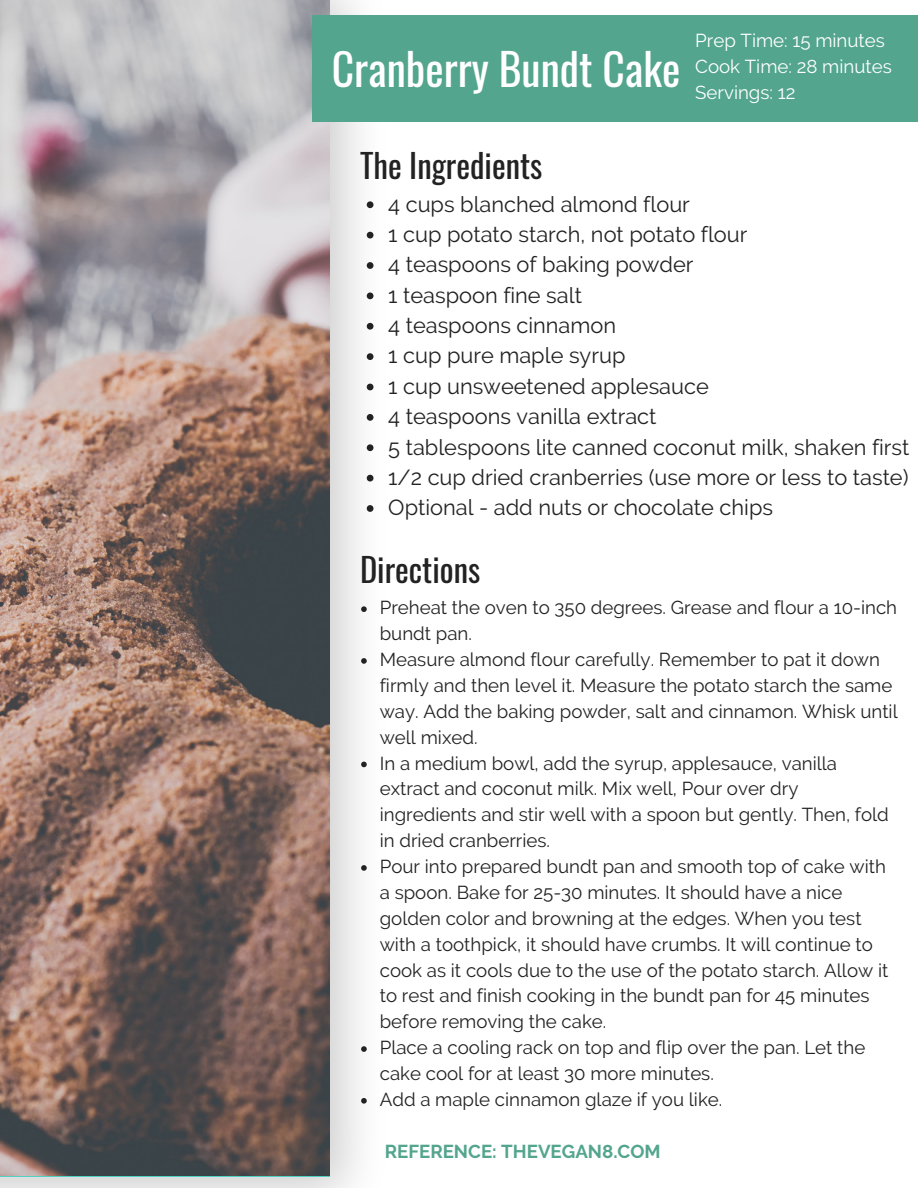
<style>
.page{position:relative;width:918px;height:1188px;background:#fff}
.page>*{position:absolute;margin:0;border:0;box-sizing:border-box;transform-origin:0 0}
.t1{font:43.65px "Oswald";color:#fff}
.t2{font:32.7px "Oswald";color:#222}
.t3{font:21.75px/30.3px "Raleway";color:#222}
.t4{font:18.75px/25.8px "Raleway";color:#222}
.t5{font:18.75px/25.8px "Raleway";color:#fff}
.t6{font:700 18.75px "Raleway";color:#53a58e}
</style>
<div class="page">
<img style="left:0;top:0;width:330px;height:1176px">
<div style="left:312px;top:15px;width:606px;height:107px;background:#53a58e"></div>
<svg style="left:367px;top:201px;width:7px;height:7px"></svg>
<svg style="left:367px;top:232px;width:7px;height:6px"></svg>
<svg style="left:367px;top:262px;width:7px;height:7px"></svg>
<svg style="left:367px;top:292px;width:7px;height:7px"></svg>
<svg style="left:367px;top:323px;width:7px;height:7px"></svg>
<svg style="left:367px;top:353px;width:7px;height:7px"></svg>
<svg style="left:367px;top:384px;width:7px;height:6px"></svg>
<svg style="left:367px;top:414px;width:7px;height:7px"></svg>
<svg style="left:367px;top:444px;width:7px;height:7px"></svg>
<svg style="left:367px;top:475px;width:7px;height:7px"></svg>
<svg style="left:367px;top:505px;width:7px;height:7px"></svg>
<svg style="left:361px;top:606px;width:6px;height:6px"></svg>
<svg style="left:361px;top:658px;width:6px;height:6px"></svg>
<svg style="left:361px;top:762px;width:6px;height:5px"></svg>
<svg style="left:361px;top:865px;width:6px;height:6px"></svg>
<svg style="left:361px;top:1046px;width:6px;height:6px"></svg>
<svg style="left:361px;top:1098px;width:6px;height:6px"></svg>
<h1 class="t1" style="left:332px;top:35px;width:350px">Cranberry Bundt Cake</h1>
<p class="t5" style="left:695px;top:28px;width:198px">Prep Time: 15 minutes<br>Cook Time: 28 minutes<br>Servings: 12</p>
<h2 class="t2" style="left:360px;top:140px;width:184px">The Ingredients</h2>
<p class="t3" style="left:388px;top:189px;width:523px">4 cups blanched almond flour<br>1 cup potato starch, not potato flour<br>4 teaspoons of baking powder<br>1 teaspoon fine salt<br>4 teaspoons cinnamon<br>1 cup pure maple syrup<br>1 cup unsweetened applesauce<br>4 teaspoons vanilla extract<br>5 tablespoons lite canned coconut milk, shaken first<br>1/2 cup dried cranberries (use more or less to taste)<br>Optional - add nuts or chocolate chips</p>
<h2 class="t2" style="left:360px;top:544px;width:122px">Directions</h2>
<p class="t4" style="left:380px;top:595px;width:520px">Preheat the oven to 350 degrees. Grease and flour a 10-inch bundt pan.<br>Measure almond flour carefully. Remember to pat it down firmly and then level it. Measure the potato starch the same way. Add the baking powder, salt and cinnamon. Whisk until well mixed.<br>In a medium bowl, add the syrup, applesauce, vanilla extract and coconut milk. Mix well, Pour over dry ingredients and stir well with a spoon but gently. Then, fold in dried cranberries.<br>Pour into prepared bundt pan and smooth top of cake with a spoon. Bake for 25-30 minutes. It should have a nice golden color and browning at the edges. When you test with a toothpick, it should have crumbs. It will continue to cook as it cools due to the use of the potato starch. Allow it to rest and finish cooking in the bundt pan for 45 minutes before removing the cake.<br>Place a cooling rack on top and flip over the pan. Let the cake cool for at least 30 more minutes.<br>Add a maple cinnamon glaze if you like.</p>
<p class="t6" style="left:385px;top:1140px;width:277px">REFERENCE: THEVEGAN8.COM</p>
</div>
